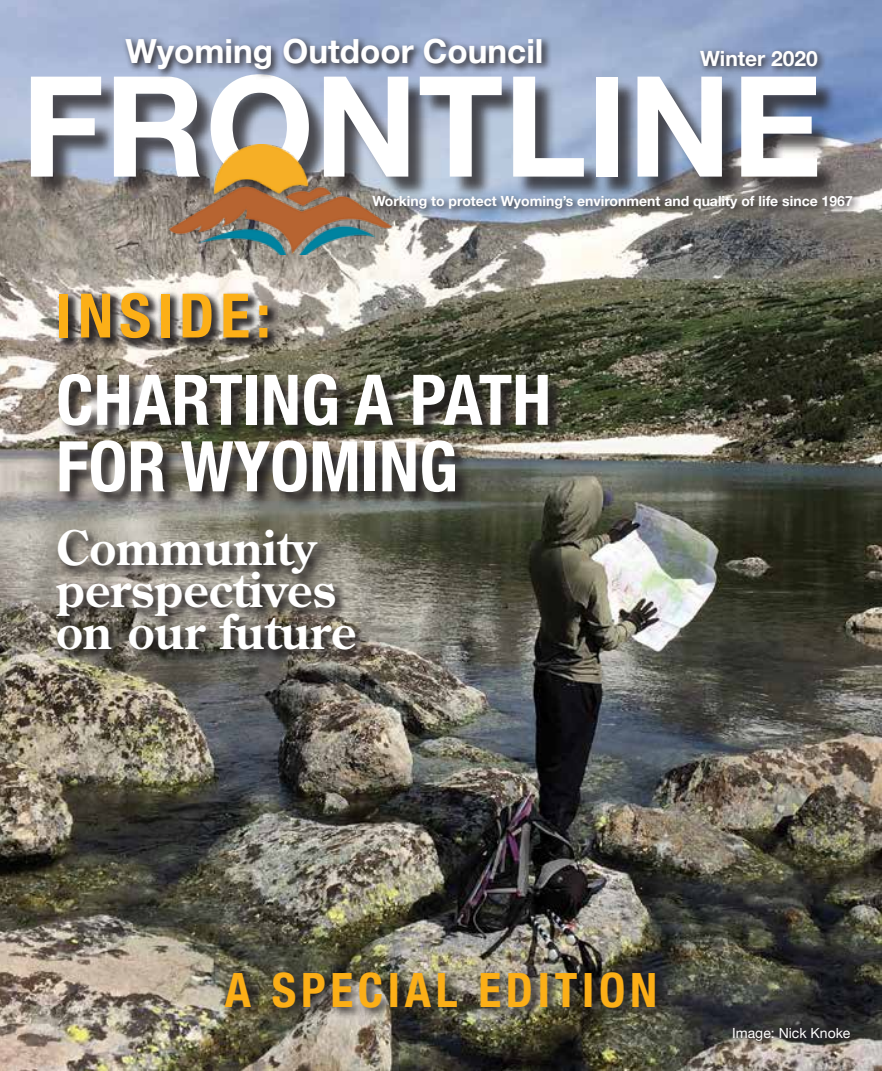
<style>
.page{position:relative;width:882px;height:1071px;background:#fff}
.page>*{position:absolute;margin:0;border:0;box-sizing:border-box;transform-origin:0 0}
.t1{font:700 140px "Helvetica Neue";color:#fff}
.t2{font:700 condensed 70px/66.5px "Helvetica Neue";color:#fff}
.t3{font:700 condensed 61.25px "Helvetica Neue";letter-spacing:.1em;color:#fcaf17}
.t4{font:700 47.25px/42px "Century Old Style Std";color:#fff}
.t5{font:700 condensed 47.25px "Helvetica Neue";letter-spacing:.1em;color:#fcaf17}
.t6{font:700 33.25px "Helvetica Neue";color:#fff}
.t7{font:700 21px "Helvetica Neue";color:#fff}
.t8{font:700 14px "Helvetica Neue";color:#fff}
.t9{font:14px "Helvetica Neue";color:#fff}
</style>
<div class="page">
<img style="left:0;top:0;width:882px;height:1071px">
<div style="left:34px;top:78px;width:805px;height:123px;background:#231f20;opacity:.75"></div>
<svg style="left:122px;top:35px;width:430px;height:45px;background:#8792ab"></svg>
<svg style="left:568px;top:192px;width:294px;height:27px;background:#7d7c7c"></svg>
<svg style="left:696px;top:47px;width:131px;height:29px;background:#7684a2"></svg>
<div style="left:54px;top:528px;width:315px;height:136px;background:#231f20;opacity:.9"></div>
<img style="left:129px;top:144px;width:439px;height:111px">
<svg style="left:58px;top:373px;width:506px;height:136px;background:#5b594f"></svg>
<div style="left:56px;top:289px;width:225px;height:62px;background:#231f20;opacity:.9"></div>
<svg style="left:222px;top:969px;width:448px;height:53px;background:#5a5649"></svg>
<svg style="left:725px;top:1020px;width:133px;height:30px;background:#54514d"></svg>
<h3 class="t6" style="left:126px;top:26px;width:419px">Wyoming Outdoor Council</h3>
<h3 class="t7" style="left:700px;top:42px;width:119px">Winter 2020</h3>
<h1 class="t1" style="left:21px;top:17px;width:803px">FRONTLINE</h1>
<h3 class="t3" style="left:56px;top:265px;width:216px">INSIDE:</h3>
<p class="t8" style="left:372px;top:190px;width:482px">Working to protect Wyoming’s environment and quality of life since 1967</p>
<h2 class="t2" style="left:56px;top:362px;width:497px">CHARTING A PATH<br>FOR WYOMING</h2>
<h3 class="t4" style="left:56px;top:526px;width:302px">Community perspectives on our future</h3>
<h3 class="t5" style="left:225px;top:951px;width:434px">A SPECIAL EDITION</h3>
<p class="t9" style="left:732px;top:1023px;width:120px">Image: Nick Knoke</p>
</div>
